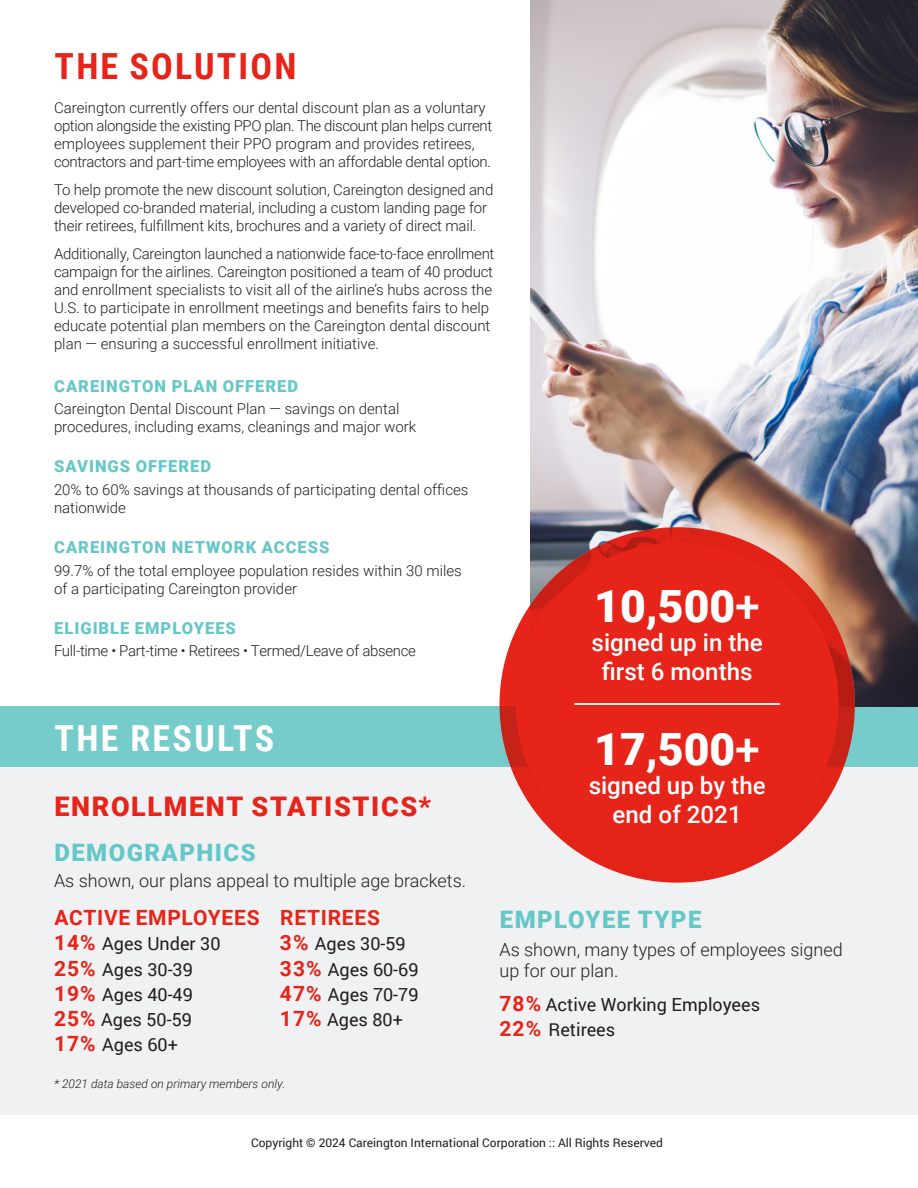
<style>
.page{position:relative;width:918px;height:1188px;background:#fff}
.page>*{position:absolute;margin:0;border:0;box-sizing:border-box;transform-origin:0 0}
.t1{font:900 44.55px "Roboto";color:#fff}
.t2{font:700 36px "Roboto Condensed";letter-spacing:.06em;color:#e72419}
.t3{font:700 36px "Roboto Condensed";letter-spacing:.065em;color:#fff}
.t4{font:900 27px "Roboto";letter-spacing:.06em;color:#e72419}
.t5{font:500 24.15px/29px "Roboto";color:#fff;text-align:center}
.t6{font:900 24px "Roboto";letter-spacing:.06em;color:#65c7c7}
.t7{font:700 21px "Roboto";letter-spacing:.035em;color:#e72419}
.t8{font:18px "Roboto";color:#231f20}
.t9{font:300 18px/21px "Roboto";color:#231f20}
.t10{font:900 16.5px "Roboto";letter-spacing:.06em;color:#65c7c7}
.t11{font:300 15px/18px "Roboto";color:#231f20}
.t12{font:300 15px/18px "Roboto";letter-spacing:-.02em;color:#231f20}
.t13{font:12px "Roboto";color:#231f20}
.t14{font:italic 300 12px "Roboto";color:#231f20}
.s1{font-weight:500}
.s2{font-weight:700;font-size:21px;color:#e72419}
</style>
<div class="page">
<div style="left:0;top:732px;width:918px;height:383px;background:#f0f1f2"></div>
<div style="left:0;top:707px;width:918px;height:60px;background:#76cbcb"></div>
<img style="left:531px;top:0;width:387px;height:707px">
<svg style="left:499px;top:527px;width:356px;height:356px;fill:#e32318"></svg>
<div style="left:516px;top:542px;width:323px;height:324px;background:#e72419;border-radius:50%"></div>
<hr style="left:574px;top:703px;width:206px;height:2px;background:#fff">
<p class="t2" style="left:55px;top:41px;width:243px">THE SOLUTION</p>
<p class="t12" style="left:54px;top:98px;width:440px">Careington currently offers our dental discount plan as a voluntary option alongside the existing PPO plan. The discount plan helps current employees supplement their PPO program and provides retirees, contractors and part-time employees with an affordable dental option.</p>
<p class="t11" style="left:54px;top:180px;width:441px">To help promote the new discount solution, Careington designed and developed co-branded material, including a custom landing page for their retirees, fulfillment kits, brochures and a variety of direct mail.</p>
<p class="t11" style="left:54px;top:244px;width:442px">Additionally, Careington launched a nationwide face-to-face enrollment campaign for the airlines. Careington positioned a team of 40 product and enrollment specialists to visit all of the airline’s hubs across the U.S. to participate in enrollment meetings and benefits fairs to help educate potential plan members on the Careington dental discount plan — ensuring a successful enrollment initiative.</p>
<p class="t10" style="left:54px;top:374px;width:245px">CAREINGTON PLAN OFFERED</p>
<p class="t11" style="left:54px;top:399px;width:364px">Careington Dental Discount Plan — savings on dental procedures, including exams, cleanings and major work</p>
<p class="t10" style="left:54px;top:455px;width:158px">SAVINGS OFFERED</p>
<p class="t11" style="left:54px;top:480px;width:416px">20% to 60% savings at thousands of participating dental offices nationwide</p>
<p class="t10" style="left:54px;top:536px;width:277px">CAREINGTON NETWORK ACCESS</p>
<p class="t11" style="left:54px;top:561px;width:409px">99.7% of the total employee population resides within 30 miles of a participating Careington provider</p>
<p class="t10" style="left:54px;top:616px;width:183px">ELIGIBLE EMPLOYEES</p>
<p class="t12" style="left:54px;top:641px;width:363px">Full-time • Part-time • Retirees • Termed/Leave of absence</p>
<p class="t1" style="left:594px;top:575px;width:167px">10,500<span class="s1">+</span></p>
<p class="t5" style="left:592px;top:627px;width:173px">signed up in the first 6 months</p>
<p class="t3" style="left:55px;top:713px;width:221px">THE RESULTS</p>
<p class="t1" style="left:594px;top:718px;width:167px">17,500<span class="s1">+</span></p>
<p class="t5" style="left:589px;top:770px;width:179px">signed up by the</p>
<p class="t4" style="left:54px;top:787px;width:378px">ENROLLMENT STATISTICS*</p>
<p class="t5" style="left:613px;top:799px;width:131px">end of 2021</p>
<p class="t6" style="left:54px;top:836px;width:203px">DEMOGRAPHICS</p>
<p class="t9" style="left:54px;top:869px;width:414px">As shown, our plans appeal to multiple age brackets.</p>
<p class="t7" style="left:54px;top:903px;width:207px">ACTIVE EMPLOYEES</p>
<p class="t8" style="left:54px;top:931px;width:168px"><span class="s2">14%</span> Ages Under 30</p>
<p class="t8" style="left:54px;top:957px;width:140px"><span class="s2">25%</span> Ages 30-39</p>
<p class="t8" style="left:54px;top:982px;width:140px"><span class="s2">19%</span> Ages 40-49</p>
<p class="t8" style="left:54px;top:1007px;width:139px"><span class="s2">25%</span> Ages 50-59</p>
<p class="t8" style="left:54px;top:1032px;width:125px"><span class="s2">17%</span> Ages 60+</p>
<p class="t7" style="left:280px;top:903px;width:101px">RETIREES</p>
<p class="t8" style="left:280px;top:931px;width:127px"><span class="s2">3%</span> Ages 30-59</p>
<p class="t8" style="left:280px;top:957px;width:140px"><span class="s2">33%</span> Ages 60-69</p>
<p class="t8" style="left:280px;top:982px;width:140px"><span class="s2">47%</span> Ages 70-79</p>
<p class="t8" style="left:280px;top:1007px;width:124px"><span class="s2">17%</span> Ages 80+</p>
<p class="t14" style="left:54px;top:1076px;width:233px">* 2021 data based on primary members only.</p>
<p class="t6" style="left:500px;top:903px;width:203px">EMPLOYEE TYPE</p>
<p class="t9" style="left:499px;top:939px;width:345px">As shown, many types of employees signed up for our plan.</p>
<p class="t8" style="left:499px;top:992px;width:262px"><span class="s2">78%</span> Active Working Employees</p>
<p class="t8" style="left:499px;top:1017px;width:117px"><span class="s2">22%</span> Retirees</p>
<p class="t13" style="left:251px;top:1134px;width:413px">Copyright © 2024 Careington International Corporation :: All Rights Reserved</p>
</div>
